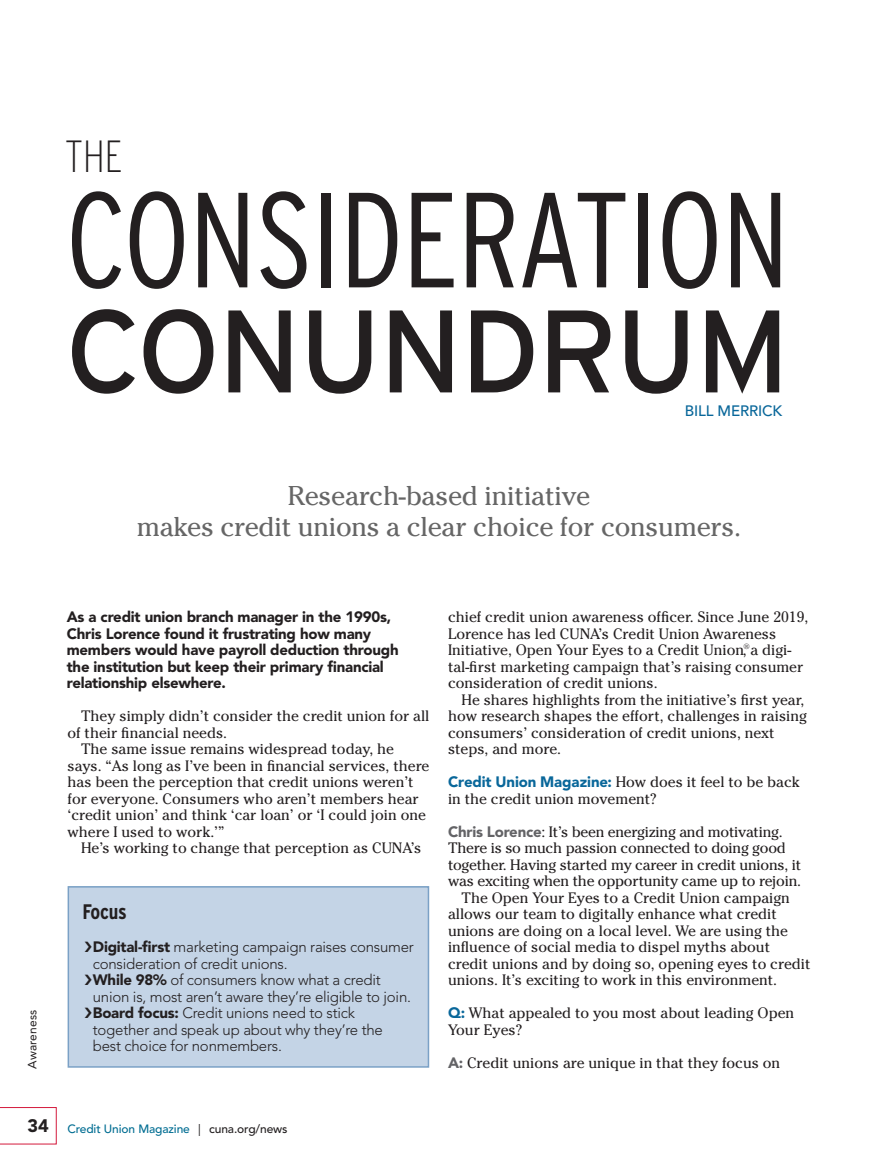
<style>
.page{position:relative;width:878px;height:1175px;background:#fff}
.page>*{position:absolute;margin:0;border:0;box-sizing:border-box;transform-origin:0 0}
.t1{font:300 135px "Interstate Condensed";letter-spacing:-.015em;color:#231f20}
.t2{font:117px "Interstate";letter-spacing:-.02em;color:#231f20}
.t3{font:200 45px "Interstate Condensed";color:#231f20}
.SubHead{font:27px/31.5px "Cheltenham Std";letter-spacing:-.01em;color:#666;text-align:center}
.R_FHeader{font:700 21px "Interstate Condensed";letter-spacing:-.015em;color:#231f20}
.t4{font:900 18px "Avenir LT Std";color:#231f20}
.BodyText_INDENT{font:15px/16.5px "Cheltenham Std";color:#231f20}
.BodyText{font:15px/16.5px "Cheltenham Std";letter-spacing:-.015em;color:#231f20}
.t5{font:300 15px/16.5px "Avenir LT Std";letter-spacing:-.015em;color:#231f20}
.Opening_Paragraph{font:900 15px/16.5px "Avenir LT Std";letter-spacing:-.015em;color:#231f20}
.ByLine{font:500 15px "Avenir LT Std";letter-spacing:-.01em;color:#09679a}
.t6{font:500 12px "Avenir LT Std";letter-spacing:-.01em;color:#006d92}
.t7{font:12px "Avenir LT Std";letter-spacing:.01em;color:#231f20}
.Body_-_Category_Dire{font:300 7.5px "Cheltenham Std";color:#231f20}
.s1{font-weight:900}
.s2{font-family:"Avenir LT Std";font-weight:900;color:#09679a}
.s3{font-family:"Avenir LT Std";font-weight:900;color:#636366}
.s4{font-weight:400;color:#231f20}
.s5{color:#231f20}
</style>
<div class="page">
<div style="left:68px;top:886px;width:360px;height:180px;background:#c4d4e6"></div>
<div style="left:68px;top:886px;width:361px;height:181px;border:2px solid #7ba1c6"></div>
<svg style="left:0;top:1107px;width:57px;height:37px"></svg>
<p class="t3" style="left:65px;top:131px;width:58px">the</p>
<p class="t1" style="left:65px;top:164px;width:725px">CONSIDERATION</p>
<p class="t2" style="left:65px;top:286px;width:726px">CONUNDRUM</p>
<p class="ByLine" style="left:685px;top:402px;width:99px">BILL MERRICK</p>
<p class="t7" style="left:25px;top:1068px;width:60px;rotate:-90deg">Awareness</p>
<p class="SubHead" style="left:137px;top:480px;width:606px">Research-based initiative<br>makes credit unions a clear choice for consumers.</p>
<p class="Opening_Paragraph" style="left:67px;top:608px;width:333px">As a credit union branch manager in the 1990s, Chris Lorence found it frustrating how many members would have payroll deduction through the institution but keep their primary financial relationship elsewhere.</p>
<p class="BodyText_INDENT" style="left:68px;top:707px;width:363px;text-indent:14px">They simply didn’t consider the credit union for all of their financial needs.</p>
<p class="BodyText_INDENT" style="left:68px;top:740px;width:363px;text-indent:14px">The same issue remains widespread today, he says. “As long as I’ve been in financial services, there has been the perception that credit unions weren’t for everyone. Consumers who aren’t members hear ‘credit union’ and think ‘car loan’ or ‘I could join one where I used to work.’”</p>
<p class="BodyText_INDENT" style="left:81px;top:839px;width:342px">He’s working to change that perception as CUNA’s</p>
<p class="R_FHeader" style="left:83px;top:900px;width:46px">Focus</p>
<p class="t5" style="left:93px;top:938px;width:322px"><span class="s1">Digital-first</span> marketing campaign raises consumer consideration of credit unions.</p>
<p class="t5" style="left:93px;top:971px;width:319px"><span class="s1">While 98%</span> of consumers know what a credit union is, most aren’t aware they’re eligible to join.</p>
<p class="t5" style="left:93px;top:1004px;width:291px"><span class="s1">Board focus:</span> Credit unions need to stick together and speak up about why they’re the best choice for nonmembers.</p>
<p class="BodyText_INDENT" style="left:448px;top:608px;width:362px">chief credit union awareness officer. Since June 2019, Lorence has led CUNA’s Credit Union Awareness Initiative, Open Your Eyes to a Credit Union, a digi&shy;tal-first marketing campaign that’s raising consumer consideration of credit unions.</p>
<p class="BodyText_INDENT" style="left:448px;top:691px;width:360px;text-indent:14px">He shares highlights from the initiative’s first year, how research shapes the effort, challenges in raising consumers’ consideration of credit unions, next steps, and more.</p>
<p class="BodyText" style="left:448px;top:773px;width:353px"><span class="s2">Credit Union Magazine:</span> How does it feel to be back in the credit union movement?</p>
<p class="BodyText" style="left:448px;top:823px;width:355px"><span class="s3">Chris Lorence</span>: It’s been energizing and motivating.<br>There is so much passion connected to doing good together. Having started my career in credit unions, it was exciting when the opportunity came up to rejoin.</p>
<p class="BodyText_INDENT" style="left:448px;top:889px;width:364px;text-indent:14px">The Open Your Eyes to a Credit Union campaign allows our team to digitally enhance what credit unions are doing on a local level. We are using the influence of social media to dispel myths about credit unions and by doing so, opening eyes to credit unions. It’s exciting to work in this environment.</p>
<p class="BodyText" style="left:448px;top:1004px;width:347px"><span class="s2">Q:</span> What appealed to you most about leading Open<br>Your Eyes?</p>
<p class="BodyText" style="left:448px;top:1054px;width:334px"><span class="s3">A:</span> Credit unions are unique in that they focus on</p>
<p class="Body_-_Category_Dire" style="left:743px;top:642px;width:8px">®</p>
<p class="t4" style="left:28px;top:1115px;width:23px">34</p>
<p class="t6" style="left:67px;top:1122px;width:222px">Credit Union Magazine <span class="s4">|</span> <span class="s5">cuna.org/news</span></p>
</div>
